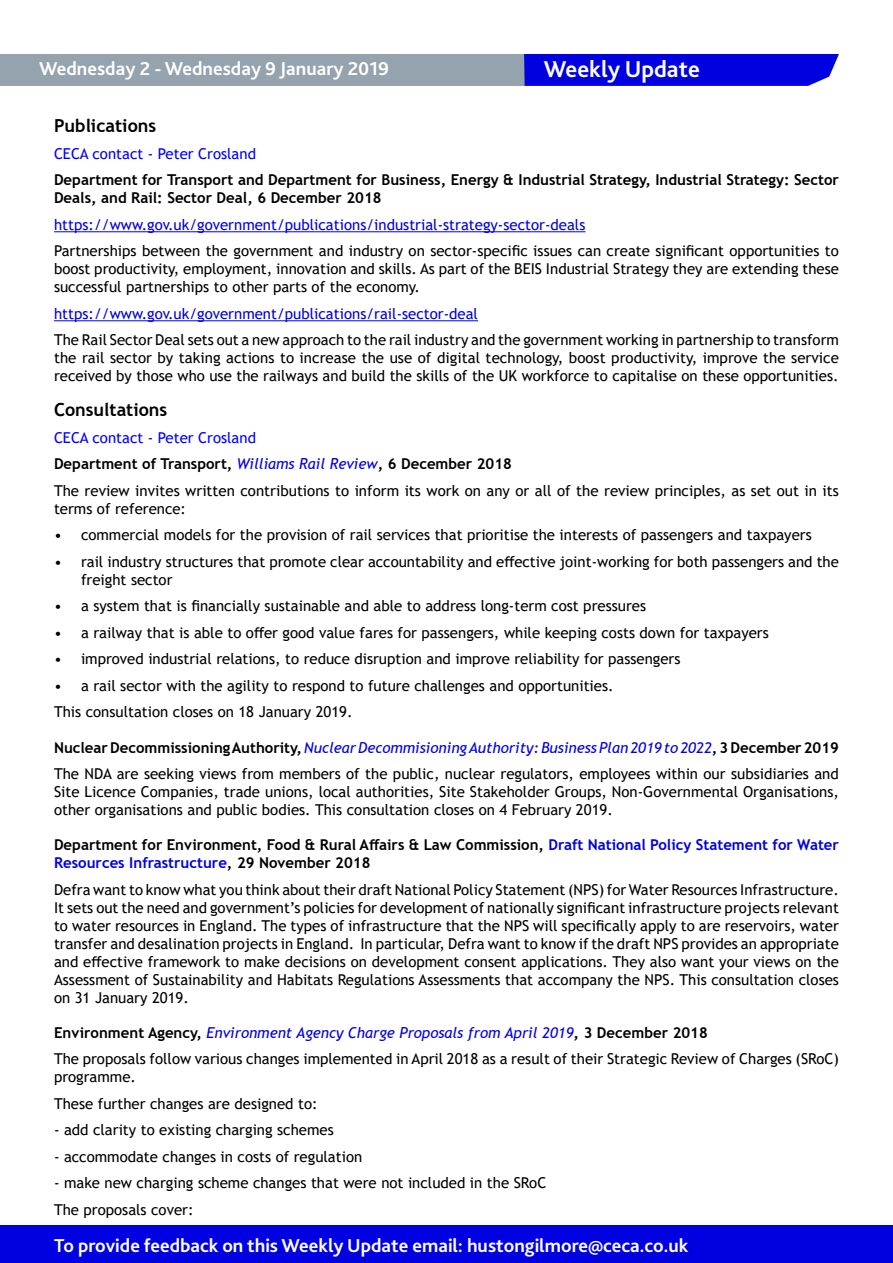
<style>
.page{position:relative;width:893px;height:1263px;background:#fff}
.page>*{position:absolute;margin:0;border:0;box-sizing:border-box;transform-origin:0 0}
.t1{font:700 24px "Bliss";color:#fff}
.t2{font:700 19.5px "Bliss";color:#fff}
.t3{font:700 18px "Trebuchet MS";color:#000}
.t4{font:15px/18px "Trebuchet MS";color:#000}
.t5{font:700 15px/18px "Trebuchet MS";color:#000}
.t6{font:15px "Trebuchet MS";color:#0000e1}
.t7{font:15px "Trebuchet MS";color:#00f}
.s1{color:#00f}
.s2{font-weight:700}
.s3{font-style:italic;color:#0000e1}
.s4{color:#0000e1}
</style>
<div class="page">
<div style="left:0;top:54px;width:525px;height:32px;background:#94a3ad"></div>
<div style="left:524px;top:54px;width:315px;height:32px;background:#0000e1"></div>
<hr style="left:54px;top:231px;width:531px;height:1px;background:#0000e1">
<hr style="left:54px;top:320px;width:424px;height:1px;background:#0000e1">
<div style="left:0;top:1225px;width:893px;height:38px;background:#0000e1"></div>
<h2 class="t2" style="left:39px;top:57px;width:351px">Wednesday 2 - Wednesday 9 January 2019</h2>
<h1 class="t1" style="left:544px;top:54px;width:157px">Weekly Update</h1>
<p class="t3" style="left:54px;top:115px;width:104px">Publications</p>
<p class="t7" style="left:54px;top:144px;width:204px">CECA contact - Peter Crosland</p>
<p class="t5" style="left:54px;top:171px;width:786px">Department for Transport and Department for Business, Energy &amp; Industrial Strategy, Industrial Strategy: Sector<br>Deals, and Rail: Sector Deal, 6 December 2018</p>
<p class="t6" style="left:54px;top:215px;width:533px">https://www.gov.uk/government/publications/industrial-strategy-sector-deals</p>
<p class="t4" style="left:54px;top:242px;width:786px;text-align:justify">Partnerships between the government and industry on sector-specific issues can create significant opportunities to boost productivity, employment, innovation and skills. As part of the BEIS Industrial Strategy they are extending these successful partnerships to other parts of the economy.</p>
<p class="t6" style="left:54px;top:304px;width:425px">https://www.gov.uk/government/publications/rail-sector-deal</p>
<p class="t4" style="left:54px;top:331px;width:786px;text-align:justify">The Rail Sector Deal sets out a new approach to the rail industry and the government working in partnership to transform the rail sector by taking actions to increase the use of digital technology, boost productivity, improve the service received by those who use the railways and build the skills of the UK workforce to capitalise on these opportunities.</p>
<p class="t3" style="left:54px;top:399px;width:115px">Consultations</p>
<p class="t4" style="left:54px;top:424px;width:786px;line-height:26.5px"><span class="s1">CECA contact - Peter Crosland<br></span><span class="s2">Department of Transport,</span> <span class="s3">Williams Rail Review</span><span class="s2">, 6 December 2018<br></span>The review invites written contributions to inform its work on any or all of the review principles, as set out in its</p>
<p class="t4" style="left:54px;top:499px;width:134px">terms of reference:</p>
<p class="t4" style="left:54px;top:526px;width:759px">• commercial models for the provision of rail services that prioritise the interests of passengers and taxpayers</p>
<p class="t4" style="left:81px;top:552px;width:759px;text-indent:-27px">• rail industry structures that promote clear accountability and effective joint-working for both passengers and the freight sector</p>
<p class="t4" style="left:54px;top:597px;width:594px">• a system that is financially sustainable and able to address long-term cost pressures</p>
<p class="t4" style="left:54px;top:623px;width:716px">• a railway that is able to offer good value fares for passengers, while keeping costs down for taxpayers</p>
<p class="t4" style="left:54px;top:650px;width:628px">• improved industrial relations, to reduce disruption and improve reliability for passengers</p>
<p class="t4" style="left:54px;top:672px;width:561px;line-height:26.5px">• a rail sector with the agility to respond to future challenges and opportunities.<br>This consultation closes on 18 January 2019.</p>
<p class="t4" style="left:54px;top:734px;width:786px;line-height:26.5px"><span class="s2">Nuclear Decommissioning Authority,</span> <span class="s3">Nuclear Decommisioning Authority: Business Plan 2019 to 2022</span><span class="s2">, 3 December 2019<br></span>The NDA are seeking views from members of the public, nuclear regulators, employees within our subsidiaries and</p>
<p class="t4" style="left:54px;top:782px;width:786px">Site Licence Companies, trade unions, local authorities, Site Stakeholder Groups, Non-Governmental Organisations, other organisations and public bodies. This consultation closes on 4 February 2019.</p>
<p class="t5" style="left:54px;top:836px;width:786px">Department for Environment, Food &amp; Rural Affairs &amp; Law Commission, <span class="s4">Draft National Policy Statement for Water<br>Resources Infrastructure</span>, 29 November 2018</p>
<p class="t4" style="left:54px;top:880px;width:786px;text-align:justify">Defra want to know what you think about their draft National Policy Statement (NPS) for Water Resources Infrastructure.<br>It sets out the need and government’s policies for development of nationally significant infrastructure projects relevant to water resources in England. The types of infrastructure that the NPS will specifically apply to are reservoirs, water transfer and desalination projects in England. In particular, Defra want to know if the draft NPS provides an appropriate and effective framework to make decisions on development consent applications. They also want your views on the Assessment of Sustainability and Habitats Regulations Assessments that accompany the NPS. This consultation closes on 31 January 2019.</p>
<p class="t4" style="left:54px;top:1019px;width:786px;line-height:26.5px"><span class="s2">Environment Agency,</span> <span class="s3">Environment Agency Charge Proposals from April 2019</span><span class="s2">, 3 December 2018<br></span>The proposals follow various changes implemented in April 2018 as a result of their Strategic Review of Charges (SRoC)</p>
<p class="t4" style="left:54px;top:1063px;width:265px;line-height:26.5px">programme.<br>These further changes are designed to:</p>
<p class="t4" style="left:54px;top:1121px;width:281px">- add clarity to existing charging schemes</p>
<p class="t4" style="left:54px;top:1147px;width:310px">- accommodate changes in costs of regulation</p>
<p class="t4" style="left:54px;top:1169px;width:494px;line-height:26.5px">- make new charging scheme changes that were not included in the SRoC<br>The proposals cover:</p>
<h2 class="t2" style="left:54px;top:1233px;width:636px">To provide feedback on this Weekly Update email: hustongilmore@ceca.co.uk</h2>
</div>
